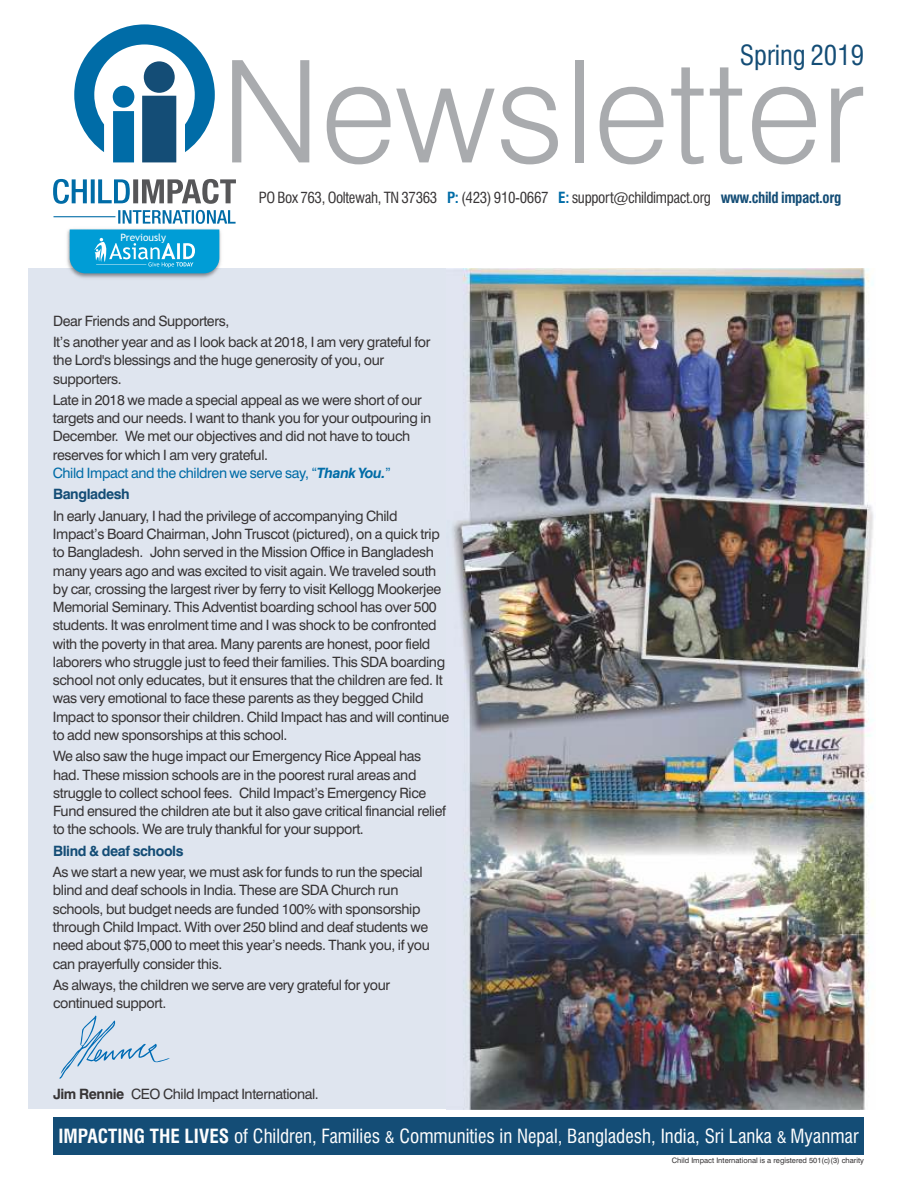
<style>
.page{position:relative;width:918px;height:1188px;background:#fff}
.page>*{position:absolute;margin:0;border:0;box-sizing:border-box;transform-origin:0 0}
.t1{font:300 142.2px "Swiss 721 BT";color:#a9abae}
.t2{font:condensed 27px "Swiss 721 BT";color:#144d76}
.t3{font:condensed 19.05px "Swiss 721 BT";color:#fefefe}
.t4{font:condensed 15px "Swiss 721 BT";letter-spacing:-.025em;color:#373435}
.t5{font:14.25px/18.3px "Swiss 721 BT";letter-spacing:-.025em;color:#373435}
.t6{font:700 14.25px "Swiss 721 BT";letter-spacing:-.03em;color:#144d76}
.t7{font:10.2px "Trebuchet MS";color:#fefefe}
.t8{font:7.5px "Swiss 721 BT";color:#373435}
.s1{font-weight:700;color:#006ca7}
.s2{font-weight:700;color:#144d76}
.s3{color:#006ca7}
.s4{font-weight:700;font-style:italic;color:#006ca7}
.s5{font-weight:700}
.s6{font-size:15.9px}
</style>
<div class="page">
<div style="left:28px;top:269px;width:429px;height:840px;background:#dfe5ef"></div>
<img style="left:447px;top:268px;width:427px;height:841px">
<svg style="left:59px;top:1015px;width:111px;height:64px"></svg>
<div style="left:53px;top:1118px;width:811px;height:37px;background:#144d76"></div>
<svg style="left:53px;top:24px;width:183px;height:200px"></svg>
<img style="left:63px;top:228px;width:163px;height:50px">
<svg style="left:70px;top:230px;width:149px;height:43px;background:#1fa8da"></svg>
<h2 class="t2" style="left:740px;top:44px;width:126px">Spring 2019</h2>
<h1 class="t1" style="left:221px;top:54px;width:646px">Newsletter</h1>
<p class="t7" style="left:121px;top:234px;width:47px">Previously</p>
<p class="t5" style="left:53px;top:313px;width:178px">Dear Friends and Supporters,</p>
<p class="t4" style="left:259px;top:192px;width:584px">PO Box 763, Ooltewah, TN 37363 <span class="s1">P:</span> (423) 910-0667 <span class="s1">E:</span> support@childimpact.org <span class="s2">www.child impact.org</span></p>
<p class="t5" style="left:53px;top:334px;width:379px">It’s another year and as I look back at 2018, I am very grateful for the Lord's blessings and the huge generosity of you, our supporters.</p>
<p class="t5" style="left:53px;top:392px;width:380px">Late in 2018 we made a special appeal as we were short of our targets and our needs. I want to thank you for your outpouring in December. We met our objectives and did not have to touch reserves for which I am very grateful.<br><span class="s3">Child Impact and the children we serve say, “</span><span class="s4">Thank You.</span><span class="s3">”</span></p>
<p class="t6" style="left:53px;top:489px;width:78px">Bangladesh</p>
<p class="t5" style="left:53px;top:508px;width:398px">In early January, I had the privilege of accompanying Child Impact’s Board Chairman, John Truscot (pictured), on a quick trip to Bangladesh. John served in the Mission Office in Bangladesh many years ago and was excited to visit again. We traveled south by car, crossing the largest river by ferry to visit Kellogg Mookerjee Memorial Seminary. This Adventist boarding school has over 500 students. It was enrolment time and I was shock to be confronted with the poverty in that area. Many parents are honest, poor field laborers who struggle just to feed their families. This SDA boarding school not only educates, but it ensures that the children are fed. It was very emotional to face these parents as they begged Child Impact to sponsor their children. Child Impact has and will continue to add new sponsorships at this school.</p>
<p class="t5" style="left:53px;top:749px;width:394px">We also saw the huge impact our Emergency Rice Appeal has had. These mission schools are in the poorest rural areas and struggle to collect school fees. Child Impact’s Emergency Rice Fund ensured the children ate but it also gave critical financial relief to the schools. We are truly thankful for your support.</p>
<p class="t6" style="left:53px;top:845px;width:132px">Blind &amp; deaf schools</p>
<p class="t5" style="left:53px;top:864px;width:379px">As we start a new year, we must ask for funds to run the special blind and deaf schools in India. These are SDA Church run schools, but budget needs are funded 100% with sponsorship through Child Impact. With over 250 blind and deaf students we need about $75,000 to meet this year’s needs. Thank you, if you can prayerfully consider this.</p>
<p class="t5" style="left:53px;top:977px;width:339px">As always, the children we serve are very grateful for your continued support.</p>
<p class="t5" style="left:53px;top:1086px;width:267px"><span class="s5">Jim Rennie</span> CEO Child Impact International.</p>
<h3 class="t3" style="left:58px;top:1129px;width:802px"><span class="s5">IMPACTING THE LIVES</span> of Children, Families <span class="s6">&amp;</span> Communities in Nepal, Bangladesh, India, Sri Lanka <span class="s6">&amp;</span> Myanmar</h3>
<p class="t8" style="left:672px;top:1157px;width:194px">Child Impact International is a registered 501(c)(3) charity</p>
</div>
